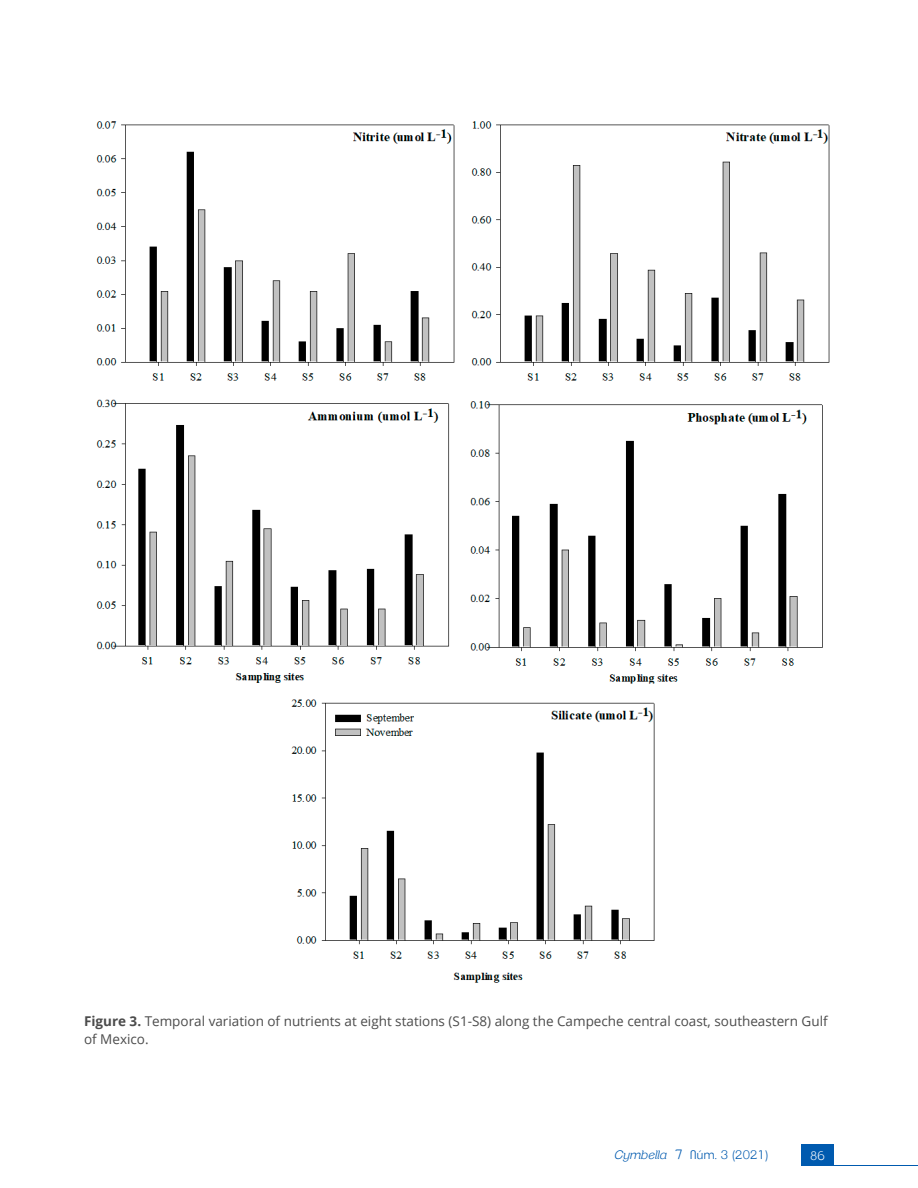
<style>
.page{position:relative;width:918px;height:1188px;background:#fff}
.page>*{position:absolute;margin:0;border:0;box-sizing:border-box;transform-origin:0 0}
.t1{font:13.5px/18px "Open Sans";color:#4b4b4b}
.t2{font:300 12px "Clemente P Dae";letter-spacing:.025em;color:#005aaf}
.t3{font:300 12px "Clemente P Dae";color:#fff}
.s1{font-weight:700}
.s2{font-family:"Clemente P Daf";font-style:italic}
.s3{font-size:13.2px}
</style>
<div class="page">
<div style="left:801px;top:1144px;width:33px;height:22px;background:#005aaf"></div>
<hr style="left:801px;top:1165px;width:117px;height:1px;background:#005aaf">
<img style="left:96px;top:121px;width:734px;height:862px">
<p class="t1" style="left:84px;top:1012px;width:745px"><span class="s1">Figure 3.</span> Temporal variation of nutrients at eight stations (S1-S8) along the Campeche central coast, southeastern Gulf of Mexico.</p>
<p class="t2" style="left:615px;top:1148px;width:155px"><span class="s2">Cymbella</span> <span class="s3">7</span> Núm. 3 (2021)</p>
<p class="t3" style="left:810px;top:1149px;width:16px">86</p>
</div>
